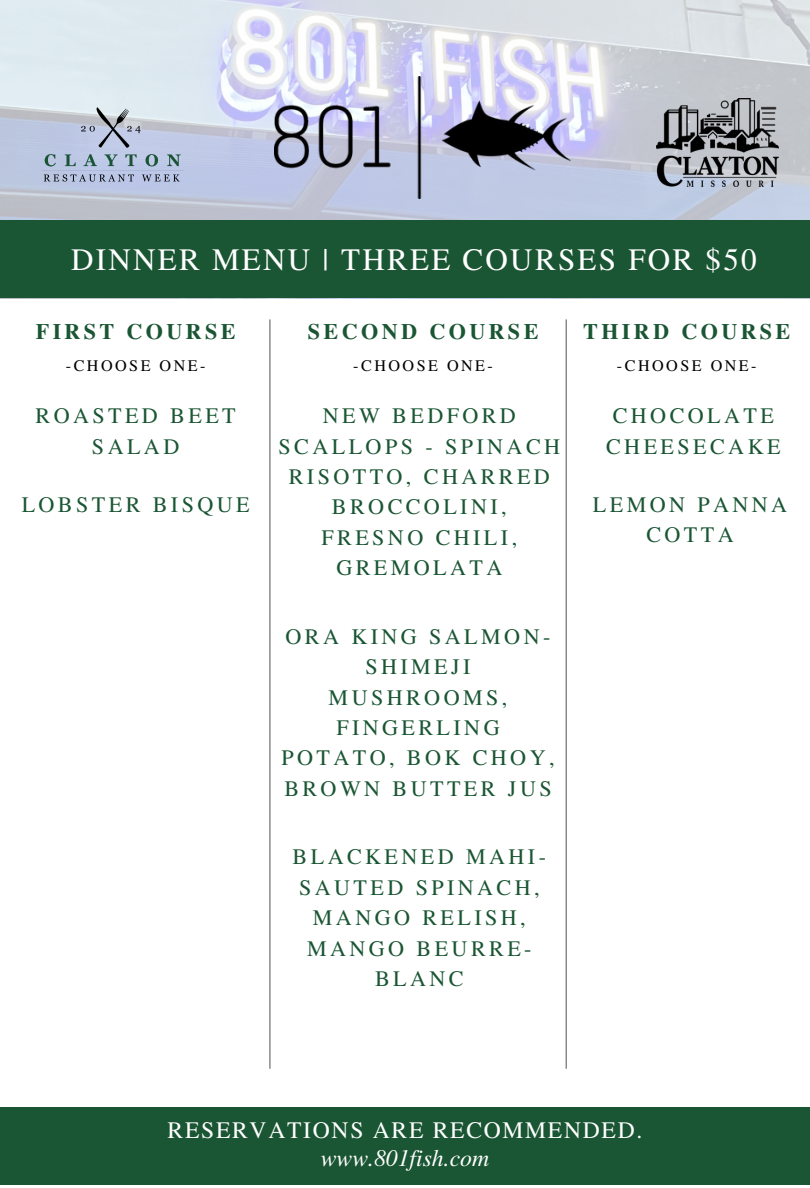
<style>
.page{position:relative;width:810px;height:1188px;background:#fff}
.page>*{position:absolute;margin:0;border:0;box-sizing:border-box;transform-origin:0 0}
.t1{font:31.05px "Free Serif";letter-spacing:.07em;color:#fff}
.t2{font:23.7px "Free Serif";letter-spacing:.07em;color:#fff}
.t3{font:italic 23.7px "Free Serif";color:#fff}
.t4{font:22.05px/30.3px "Free Serif";letter-spacing:.155em;color:#1a5633;text-align:center}
.t5{font:700 22.05px "Free Serif";letter-spacing:.155em;color:#1a5633}
.t6{font:16.05px "Free Serif";letter-spacing:.155em;color:#000}
</style>
<div class="page">
<img style="left:0;top:0;width:810px;height:299px">
<hr style="left:269px;top:319px;width:1px;height:750px;background:#636466">
<hr style="left:566px;top:319px;width:1px;height:750px;background:#636466">
<div style="left:0;top:221px;width:810px;height:77px;background:#1a5633"></div>
<img style="left:275px;top:76px;width:296px;height:123px">
<img style="left:32px;top:100px;width:161px;height:89px">
<img style="left:657px;top:98px;width:121px;height:88px">
<div style="left:0;top:1107px;width:810px;height:78px;background:#1a5633"></div>
<p class="t1" style="left:71px;top:242px;width:687px">DINNER MENU | THREE COURSES FOR $50</p>
<p class="t5" style="left:36px;top:319px;width:201px">FIRST COURSE</p>
<p class="t5" style="left:308px;top:319px;width:232px">SECOND COURSE</p>
<p class="t5" style="left:583px;top:319px;width:209px">THIRD COURSE</p>
<p class="t6" style="left:66px;top:356px;width:141px">-CHOOSE ONE-</p>
<p class="t6" style="left:353px;top:356px;width:141px">-CHOOSE ONE-</p>
<p class="t6" style="left:617px;top:356px;width:141px">-CHOOSE ONE-</p>
<p class="t4" style="left:36px;top:402px;width:202px">ROASTED BEET<br>SALAD</p>
<p class="t4" style="left:279px;top:402px;width:283px">NEW BEDFORD<br>SCALLOPS - SPINACH<br>RISOTTO, CHARRED<br>BROCCOLINI,<br>FRESNO CHILI,<br>GREMOLATA</p>
<p class="t4" style="left:606px;top:402px;width:176px">CHOCOLATE<br>CHEESECAKE</p>
<p class="t4" style="left:22px;top:490px;width:229px">LOBSTER BISQUE</p>
<p class="t4" style="left:593px;top:490px;width:196px">LEMON PANNA<br>COTTA</p>
<p class="t4" style="left:286px;top:622px;width:266px">ORA KING SALMON-</p>
<p class="t4" style="left:281px;top:652px;width:275px">SHIMEJI<br>MUSHROOMS,<br>FINGERLING<br>POTATO, BOK CHOY,<br>BROWN BUTTER JUS</p>
<p class="t4" style="left:293px;top:843px;width:255px">BLACKENED MAHI-<br>SAUTED SPINACH,<br>MANGO RELISH,<br>MANGO BEURRE-<br>BLANC</p>
<p class="t2" style="left:168px;top:1117px;width:476px">RESERVATIONS ARE RECOMMENDED.</p>
<p class="t3" style="left:321px;top:1145px;width:170px">www.801fish.com</p>
</div>
